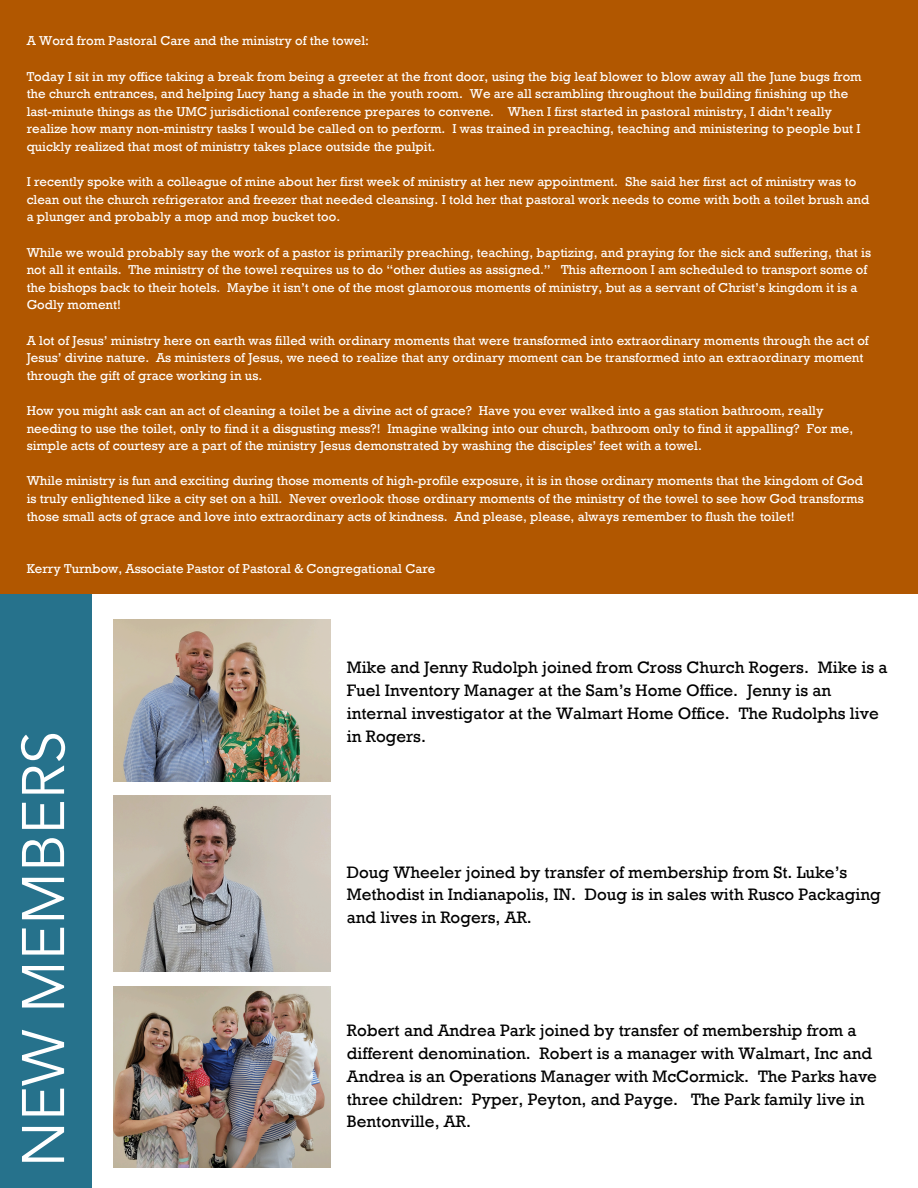
<style>
.page{position:relative;width:918px;height:1188px;background:#fff}
.page>*{position:absolute;margin:0;border:0;box-sizing:border-box;transform-origin:0 0}
.t1{font:59.55px "Avenir LT Std";color:#fff}
.t2{font:16.95px/22.6px "Rockwell";color:#000}
.t3{font:13.2px/17.5px "Rockwell";color:#fff}
</style>
<div class="page">
<img style="left:113px;top:986px;width:217px;height:181px">
<img style="left:113px;top:795px;width:217px;height:177px">
<img style="left:113px;top:619px;width:217px;height:162px">
<div style="left:0;top:594px;width:92px;height:594px;background:#26728c"></div>
<div style="left:0;top:0;width:918px;height:594px;background:#b15700"></div>
<p class="t3" style="left:27px;top:32px;width:344px">A Word from Pastoral Care and the ministry of the towel:</p>
<p class="t3" style="left:27px;top:67px;width:836px">Today I sit in my office taking a break from being a greeter at the front door, using the big leaf blower to blow away all the June bugs from the church entrances, and helping Lucy hang a shade in the youth room. We are all scrambling throughout the building finishing up the last-minute things as the UMC jurisdictional conference prepares to convene. When I first started in pastoral ministry, I didn’t really realize how many non-ministry tasks I would be called on to perform. I was trained in preaching, teaching and ministering to people but I quickly realized that most of ministry takes place outside the pulpit.</p>
<p class="t3" style="left:27px;top:173px;width:844px">I recently spoke with a colleague of mine about her first week of ministry at her new appointment. She said her first act of ministry was to clean out the church refrigerator and freezer that needed cleansing. I told her that pastoral work needs to come with both a toilet brush and a plunger and probably a mop and mop bucket too.</p>
<p class="t3" style="left:27px;top:243px;width:846px">While we would probably say the work of a pastor is primarily preaching, teaching, baptizing, and praying for the sick and suffering, that is not all it entails. The ministry of the towel requires us to do “other duties as assigned.” This afternoon I am scheduled to transport some of the bishops back to their hotels. Maybe it isn’t one of the most glamorous moments of ministry, but as a servant of Christ’s kingdom it is a Godly moment!</p>
<p class="t3" style="left:27px;top:331px;width:844px">A lot of Jesus’ ministry here on earth was filled with ordinary moments that were transformed into extraordinary moments through the act of<br>Jesus’ divine nature. As ministers of Jesus, we need to realize that any ordinary moment can be transformed into an extraordinary moment through the gift of grace working in us.</p>
<h1 class="t3" style="left:27px;top:401px;width:828px">How you might ask can an act of cleaning a toilet be a divine act of grace? Have you ever walked into a gas station bathroom, really needing to use the toilet, only to find it a disgusting mess?! Imagine walking into our church, bathroom only to find it appalling? For me, simple acts of courtesy are a part of the ministry Jesus demonstrated by washing the disciples’ feet with a towel.</h1>
<p class="t3" style="left:27px;top:472px;width:839px;text-align:justify">While ministry is fun and exciting during those moments of high-profile exposure, it is in those ordinary moments that the kingdom of God is truly enlightened like a city set on a hill. Never overlook those ordinary moments of the ministry of the towel to see how God transforms those small acts of grace and love into extraordinary acts of kindness. And please, please, always remember to flush the toilet!</p>
<p class="t3" style="left:27px;top:560px;width:410px">Kerry Turnbow, Associate Pastor of Pastoral &amp; Congregational Care</p>
<h2 class="t1" style="left:19px;top:1167px;width:438px;rotate:-90deg">NEW MEMBERS</h2>
<p class="t2" style="left:347px;top:656px;width:542px">Mike and Jenny Rudolph joined from Cross Church Rogers. Mike is a Fuel Inventory Manager at the Sam’s Home Office. Jenny is an internal investigator at the Walmart Home Office. The Rudolphs live in Rogers.</p>
<h2 class="t2" style="left:347px;top:860px;width:536px">Doug Wheeler joined by transfer of membership from St. Luke’s<br>Methodist in Indianapolis, IN. Doug is in sales with Rusco Packaging and lives in Rogers, AR.</h2>
<h2 class="t2" style="left:347px;top:1019px;width:532px">Robert and Andrea Park joined by transfer of membership from a different denomination. Robert is a manager with Walmart, Inc and Andrea is an Operations Manager with McCormick. The Parks have three children: Pyper, Peyton, and Payge. The Park family live in Bentonville, AR.</h2>
</div>
